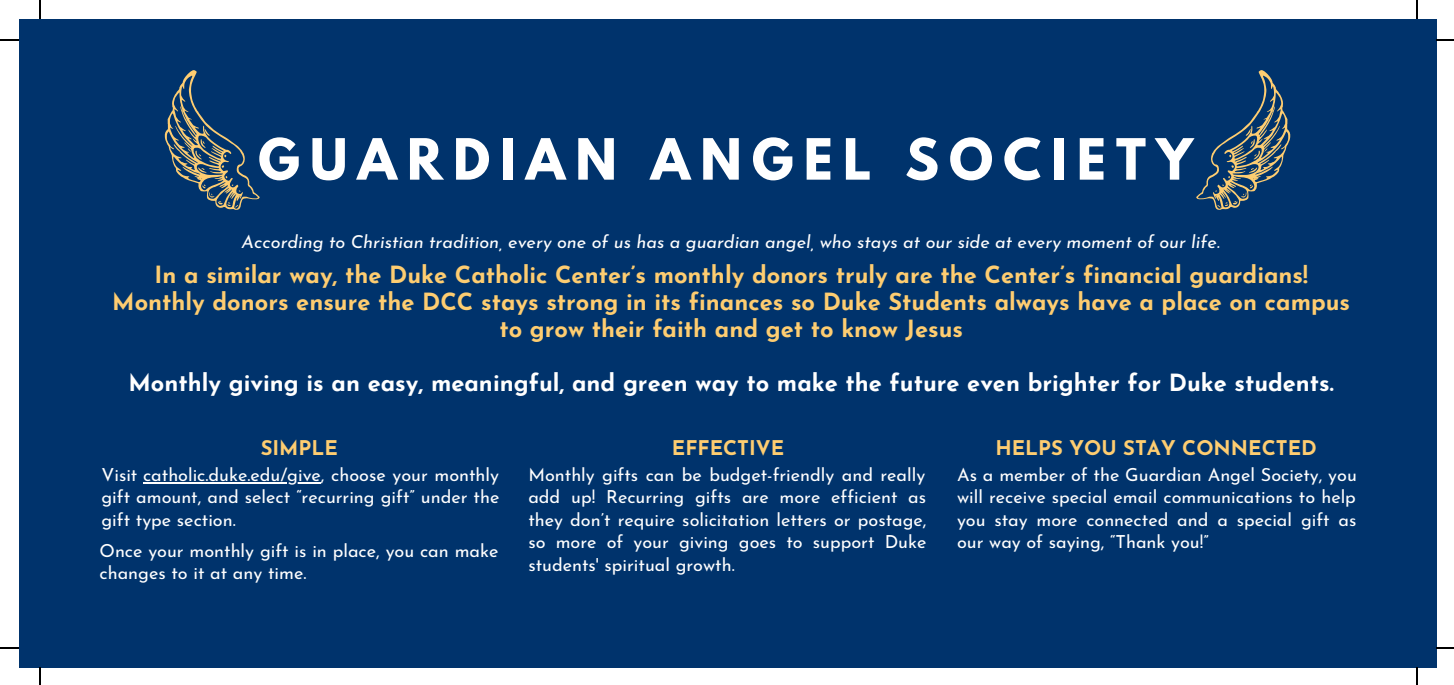
<style>
.page{position:relative;width:1454px;height:685px;background:#fff}
.page>*{position:absolute;margin:0;border:0;box-sizing:border-box;transform-origin:0 0}
.t1{font:700 50.4px "League Spartan";letter-spacing:.2em;color:#fff}
.t2{font:700 23.62px/27px "Josefin Sans";color:#fecd71;text-align:center}
.t3{font:700 23.62px "Josefin Sans";color:#fff}
.t4{font:700 20.25px "Josefin Sans";color:#fecd71}
.t5{font:18px/22.5px "Josefin Sans";color:#fff;text-align:justify}
.t6{font:italic 18px "Josefin Sans";color:#fff}
</style>
<div class="page">
<div style="left:19px;top:19px;width:1417px;height:648px;background:#00336c"></div>
<svg style="left:164px;top:70px;width:96px;height:140px"></svg>
<svg style="left:1196px;top:70px;width:94px;height:140px"></svg>
<hr style="left:143px;top:482px;width:178px;height:1px;background:#fff">
<svg style="left:39px;top:0;width:1px;height:19px"></svg>
<svg style="left:0;top:39px;width:19px;height:1px"></svg>
<svg style="left:1416px;top:0;width:2px;height:19px"></svg>
<svg style="left:1436px;top:39px;width:18px;height:1px"></svg>
<svg style="left:39px;top:667px;width:1px;height:17px"></svg>
<svg style="left:0;top:647px;width:19px;height:1px"></svg>
<svg style="left:1416px;top:667px;width:2px;height:17px"></svg>
<svg style="left:1436px;top:646px;width:18px;height:2px"></svg>
<h1 class="t1" style="left:258px;top:134px;width:936px">GUARDIAN ANGEL SOCIETY</h1>
<p class="t6" style="left:242px;top:235px;width:979px">According to Christian tradition, every one of us has a guardian angel, who stays at our side at every moment of our life.</p>
<p class="t2" style="left:112px;top:263px;width:1239px">In a similar way, the Duke Catholic Center’s monthly donors truly are the Center’s financial guardians!<br>Monthly donors ensure the DCC stays strong in its finances so Duke Students always have a place on campus to grow their faith and get to know Jesus</p>
<h2 class="t3" style="left:129px;top:373px;width:1206px">Monthly giving is an easy, meaningful, and green way to make the future even brighter for Duke students.</h2>
<p class="t4" style="left:261px;top:439px;width:79px">SIMPLE</p>
<p class="t5" style="left:101px;top:464px;width:399px">Visit catholic.duke.edu/give, choose your monthly gift amount, and select “recurring gift” under the gift type section.</p>
<p class="t5" style="left:100px;top:540px;width:400px">Once your monthly gift is in place, you can make changes to it at any time.</p>
<p class="t4" style="left:672px;top:439px;width:114px">EFFECTIVE</p>
<p class="t5" style="left:528px;top:464px;width:400px">Monthly gifts can be budget-friendly and really add up! Recurring gifts are more efficient as they don’t require solicitation letters or postage, so more of your giving goes to support Duke students' spiritual growth.</p>
<p class="t4" style="left:995px;top:439px;width:323px">HELPS YOU STAY CONNECTED</p>
<p class="t5" style="left:957px;top:464px;width:401px">As a member of the Guardian Angel Society, you will receive special email communications to help you stay more connected and a special gift as our way of saying, “Thank you!”</p>
</div>
